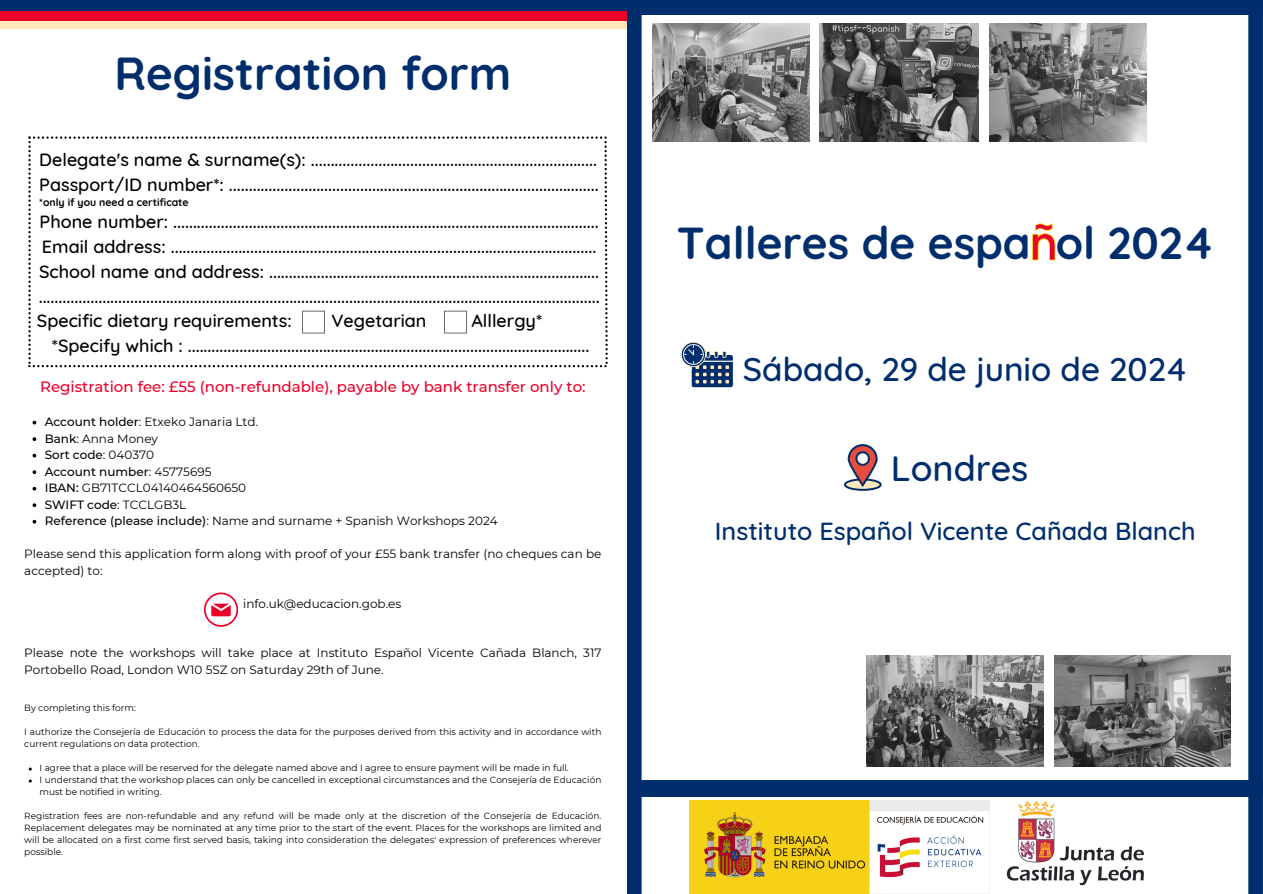
<style>
.page{position:relative;width:1263px;height:894px;background:#fff}
.page>*{position:absolute;margin:0;border:0;box-sizing:border-box;transform-origin:0 0}
.t1{font:700 46.2px "Quicksand";color:#002e6c}
.t2{font:700 44.55px "Quicksand";color:#002e6c}
.t3{font:500 36px "Quicksand";color:#002e6c}
.t4{font:500 33.3px "Quicksand";color:#002e6c}
.t5{font:500 25.2px "Quicksand";color:#002e6c}
.t6{font:500 18px/24.8px "Quicksand";color:#000}
.t7{font:500 15px "Montserrat";color:#eb0028}
.t8{font:12px/16.5px "Montserrat";color:#000}
.t9{font:500 12px "Montserrat";color:#000}
.t10{font:700 10.5px "Quicksand";color:#000}
.t11{font:9px/12px "Montserrat";color:#000}
.s1{font-weight:500}
.s2{font-weight:400}
</style>
<div class="page">
<svg style="left:33px;top:437px;width:3px;height:4px"></svg>
<svg style="left:33px;top:470px;width:3px;height:4px"></svg>
<svg style="left:33px;top:503px;width:3px;height:4px"></svg>
<svg style="left:204px;top:592px;width:34px;height:34px"></svg>
<svg style="left:28px;top:136px;width:580px;height:231px"></svg>
<img style="left:690px;top:800px;width:299px;height:92px">
<img style="left:1007px;top:800px;width:136px;height:85px">
<div style="left:636px;top:779px;width:627px;height:17px;background:#002e6c"></div>
<svg style="left:681px;top:342px;width:53px;height:46px"></svg>
<div style="left:0;top:11px;width:628px;height:18px;background:#ffe9ba"></div>
<div style="left:627px;top:0;width:15px;height:893px;background:#002e6c"></div>
<div style="left:0;top:9px;width:626px;height:11px;background:#eb0028"></div>
<svg style="left:1032px;top:223px;width:23px;height:37px"></svg>
<svg style="left:844px;top:444px;width:37px;height:46px"></svg>
<div style="left:0;top:0;width:628px;height:10px;background:#002e6c"></div>
<div style="left:629px;top:0;width:634px;height:15px;background:#002e6c"></div>
<div style="left:1248px;top:12px;width:15px;height:881px;background:#002e6c"></div>
<img style="left:652px;top:23px;width:158px;height:118px">
<img style="left:820px;top:23px;width:158px;height:118px">
<img style="left:989px;top:23px;width:158px;height:118px">
<img style="left:1055px;top:655px;width:175px;height:111px">
<img style="left:867px;top:655px;width:176px;height:111px">
<p class="t1" style="left:114px;top:43px;width:398px">Registration form</p>
<p class="t6" style="left:39px;top:147px;width:561px">Delegate's name &amp; surname(s): ........................................................................<br>Passport/ID number*: .............................................................................................</p>
<p class="t6" style="left:37px;top:209px;width:564px">Phone number: ...........................................................................................................<br>Email address: ...........................................................................................................<br>School name and address: ................................................................................... .............................................................................................................................................<br>Specific dietary requirements:</p>
<p class="t10" style="left:39px;top:195px;width:151px">*only if you need a certificate</p>
<p class="t6" style="left:52px;top:308px;width:539px;text-indent:419px">Alllergy* *Specify which : .....................................................................................................</p>
<p class="t6" style="left:332px;top:308px;width:96px">Vegetarian</p>
<p class="t7" style="left:40px;top:377px;width:547px">Registration fee: £55 (non-refundable), payable by bank transfer only to:</p>
<p class="t8" style="left:45px;top:413px;width:215px"><span class="s1">Account holder</span>: Etxeko Janaria Ltd.</p>
<p class="t8" style="left:45px;top:430px;width:115px"><span class="s1">Bank</span>: Anna Money</p>
<h1 class="t9" style="left:45px;top:447px;width:111px">Sort code<span class="s2">: 040370</span></h1>
<h4 class="t9" style="left:45px;top:464px;width:168px">Account number<span class="s2">: 45775695</span></h4>
<p class="t8" style="left:45px;top:479px;width:203px"><span class="s1">IBAN:</span> GB71TCCL04140464560650</p>
<h4 class="t9" style="left:45px;top:497px;width:143px">SWIFT code<span class="s2">: TCCLGB3L</span></h4>
<p class="t8" style="left:45px;top:512px;width:455px"><span class="s1">Reference (please include)</span>: Name and surname + Spanish Workshops 2024</p>
<p class="t8" style="left:24px;top:545px;width:579px">Please send this application form along with proof of your £55 bank transfer (no cheques can be accepted) to:</p>
<h1 class="t8" style="left:243px;top:595px;width:160px">info.uk@educacion.gob.es</h1>
<p class="t8" style="left:24px;top:644px;width:579px">Please note the workshops will take place at Instituto Español Vicente Cañada Blanch, 317<br>Portobello Road, London W10 5SZ on Saturday 29th of June.</p>
<p class="t11" style="left:24px;top:701px;width:113px">By completing this form:</p>
<h2 class="t11" style="left:24px;top:725px;width:579px">I authorize the Consejería de Educación to process the data for the purposes derived from this activity and in accordance with current regulations on data protection.</h2>
<h5 class="t11" style="left:40px;top:761px;width:531px">I agree that a place will be reserved for the delegate named above and I agree to ensure payment will be made in full.</h5>
<p class="t11" style="left:40px;top:773px;width:563px">I understand that the workshop places can only be cancelled in exceptional circumstances and the Consejería de Educación must be notified in writing.</p>
<p class="t11" style="left:24px;top:809px;width:579px;text-align:justify">Registration fees are non-refundable and any refund will be made only at the discretion of the Consejería de Educación.<br>Replacement delegates may be nominated at any time prior to the start of the event. Places for the workshops are limited and will be allocated on a first come first served basis, taking into consideration the delegates' expression of preferences wherever possible.</p>
<h6 class="t2" style="left:677px;top:214px;width:539px">Talleres de espa ol 2024</h6>
<p class="t4" style="left:743px;top:348px;width:446px">Sábado, 29 de junio de 2024</p>
<h6 class="t3" style="left:891px;top:445px;width:139px">Londres</h6>
<h6 class="t5" style="left:715px;top:514px;width:482px">Instituto Español Vicente Cañada Blanch</h6>
</div>
